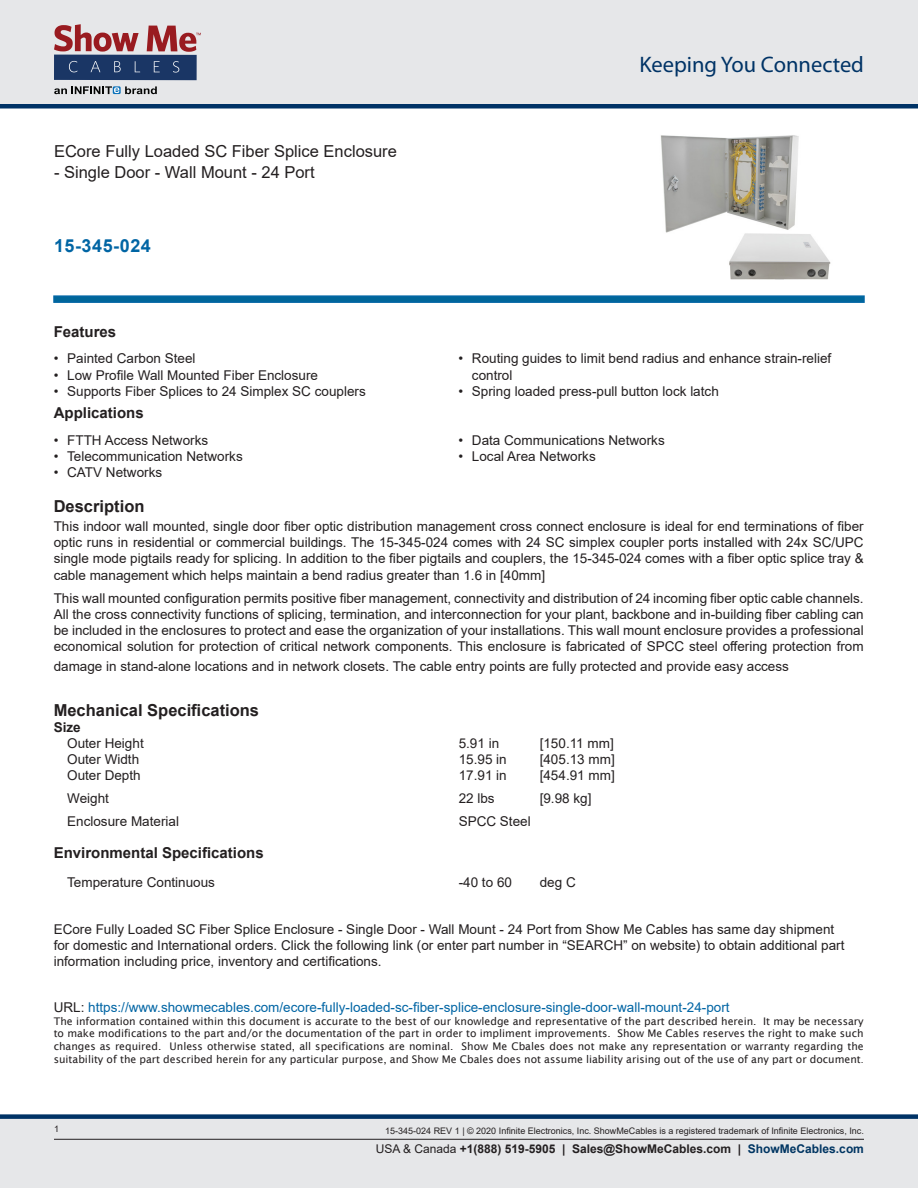
<style>
.page{position:relative;width:918px;height:1188px;background:#fff}
.page>*{position:absolute;margin:0;border:0;box-sizing:border-box;transform-origin:0 0}
.t1{font:22.5px "Myriad Pro";color:#036}
.PN{font:700 18px "Arial";letter-spacing:.03em;color:#0065a4}
.Web_Description_Para{font:16.5px "Arial";color:#231f20}
.Head1{font:700 16.5px "Arial";color:#231f20}
.LCOM_Section_Header{font:700 15px "Arial";color:#231f20}
.MarketingDescription{font:13.5px/16.2px "Arial";color:#231f20;text-align:justify}
.Web_Description_Para-2{font:13.5px/16.2px "Arial";color:#231f20}
.LCOM_List_Body{font:13.5px "Arial";color:#231f20}
.Web_Description_Para-3{font:13.5px "Arial";color:#0065a4}
.Head2_after_Head1{font:700 13.5px "Arial";color:#231f20}
.t2{font:700 12px "Arial";color:#231f20}
.t3{font:10.5px/12.6px "Lucida Sans";color:#231f20;text-align:justify}
.t4{font:9px "Arial";color:#231f20}
.s1{color:#231f20}
.s2{font-size:9px}
.s3{font-weight:400}
.s4{color:#003562}
</style>
<div class="page">
<div style="left:0;top:1119px;width:918px;height:69px;background:#e6e7e9"></div>
<hr style="left:54px;top:1139px;width:810px;height:1px;background:#231f20">
<div style="left:0;top:1114px;width:918px;height:5px;background:#036"></div>
<div style="left:0;top:0;width:918px;height:106px;background:#e6e7e9"></div>
<div style="left:0;top:104px;width:918px;height:5px;background:#036"></div>
<div style="left:54px;top:55px;width:143px;height:25px;background:#1a3665"></div>
<svg style="left:69px;top:61px;width:8px;height:11px"></svg>
<svg style="left:91px;top:61px;width:9px;height:11px"></svg>
<svg style="left:114px;top:61px;width:7px;height:11px"></svg>
<svg style="left:135px;top:61px;width:5px;height:11px"></svg>
<svg style="left:154px;top:61px;width:6px;height:11px"></svg>
<svg style="left:173px;top:61px;width:6px;height:12px"></svg>
<svg style="left:54px;top:24px;width:85px;height:28px"></svg>
<svg style="left:113px;top:86px;width:8px;height:8px"></svg>
<svg style="left:125px;top:86px;width:32px;height:8px"></svg>
<svg style="left:54px;top:86px;width:65px;height:8px"></svg>
<svg style="left:147px;top:26px;width:54px;height:26px"></svg>
<svg style="left:53px;top:295px;width:812px;height:8px;background:#0f6ea3"></svg>
<img style="left:660px;top:135px;width:171px;height:145px">
<h1 class="Web_Description_Para" style="left:54px;top:140px;width:344px">ECore Fully Loaded SC Fiber Splice Enclosure</h1>
<h1 class="Web_Description_Para" style="left:54px;top:161px;width:262px">- Single Door - Wall Mount - 24 Port</h1>
<p class="PN" style="left:54px;top:233px;width:98px">15-345-024</p>
<p class="LCOM_Section_Header" style="left:54px;top:321px;width:64px">Features</p>
<p class="MarketingDescription" style="left:54px;top:350px;width:143px">• Painted Carbon Steel</p>
<p class="MarketingDescription" style="left:54px;top:367px;width:266px">• Low Profile Wall Mounted Fiber Enclosure</p>
<p class="MarketingDescription" style="left:54px;top:383px;width:314px">• Supports Fiber Splices to 24 Simplex SC couplers</p>
<p class="LCOM_Section_Header" style="left:54px;top:403px;width:92px">Applications</p>
<p class="MarketingDescription" style="left:54px;top:432px;width:156px">• FTTH Access Networks</p>
<p class="MarketingDescription" style="left:54px;top:448px;width:191px">• Telecommunication Networks</p>
<p class="MarketingDescription" style="left:54px;top:464px;width:110px">• CATV Networks</p>
<h1 class="t1" style="left:639px;top:51px;width:226px">Keeping You Connected</h1>
<p class="MarketingDescription" style="left:472px;top:350px;width:361px;text-indent:-14px">• Routing guides to limit bend radius and enhance strain-relief control</p>
<p class="MarketingDescription" style="left:458px;top:383px;width:262px">• Spring loaded press-pull button lock latch</p>
<p class="MarketingDescription" style="left:458px;top:432px;width:208px">• Data Communications Networks</p>
<p class="MarketingDescription" style="left:458px;top:448px;width:139px">• Local Area Networks</p>
<p class="Head1" style="left:54px;top:494px;width:92px">Description</p>
<p class="MarketingDescription" style="left:54px;top:518px;width:811px">This indoor wall mounted, single door fiber optic distribution management cross connect enclosure is ideal for end terminations of fiber optic runs in residential or commercial buildings. The 15-345-024 comes with 24 SC simplex coupler ports installed with 24x SC/UPC single mode pigtails ready for splicing. In addition to the fiber pigtails and couplers, the 15-345-024 comes with a fiber optic splice tray &amp; cable management which helps maintain a bend radius greater than 1.6 in [40mm]</p>
<p class="MarketingDescription" style="left:54px;top:590px;width:811px">This wall mounted configuration permits positive fiber management, connectivity and distribution of 24 incoming fiber optic cable channels.<br>All the cross connectivity functions of splicing, termination, and interconnection for your plant, backbone and in-building fiber cabling can be included in the enclosures to protect and ease the organization of your installations. This wall mount enclosure provides a professional economical solution for protection of critical network components. This enclosure is fabricated of SPCC steel offering protection from</p>
<p class="MarketingDescription" style="left:54px;top:658px;width:737px">damage in stand-alone locations and in network closets. The cable entry points are fully protected and provide easy access</p>
<p class="Head1" style="left:54px;top:698px;width:207px">Mechanical Specifications</p>
<p class="Head2_after_Head1" style="left:54px;top:718px;width:29px">Size</p>
<p class="LCOM_List_Body" style="left:67px;top:734px;width:78px">Outer Height</p>
<p class="LCOM_List_Body" style="left:459px;top:734px;width:42px">5.91 in</p>
<p class="LCOM_List_Body" style="left:540px;top:734px;width:76px">[150.11 mm]</p>
<p class="LCOM_List_Body" style="left:67px;top:750px;width:74px">Outer Width</p>
<p class="LCOM_List_Body" style="left:459px;top:750px;width:50px">15.95 in</p>
<p class="LCOM_List_Body" style="left:540px;top:750px;width:77px">[405.13 mm]</p>
<p class="LCOM_List_Body" style="left:67px;top:766px;width:75px">Outer Depth</p>
<p class="LCOM_List_Body" style="left:459px;top:766px;width:50px">17.91 in</p>
<p class="LCOM_List_Body" style="left:540px;top:766px;width:77px">[454.91 mm]</p>
<p class="LCOM_List_Body" style="left:67px;top:789px;width:43px">Weight</p>
<p class="LCOM_List_Body" style="left:459px;top:789px;width:38px">22 lbs</p>
<p class="LCOM_List_Body" style="left:540px;top:789px;width:53px">[9.98 kg]</p>
<p class="LCOM_List_Body" style="left:67px;top:812px;width:113px">Enclosure Material</p>
<p class="LCOM_List_Body" style="left:459px;top:812px;width:74px">SPCC Steel</p>
<p class="LCOM_Section_Header" style="left:54px;top:842px;width:212px">Environmental Specifications</p>
<p class="LCOM_List_Body" style="left:67px;top:873px;width:149px">Temperature Continuous</p>
<p class="LCOM_List_Body" style="left:459px;top:873px;width:55px">-40 to 60</p>
<p class="LCOM_List_Body" style="left:540px;top:873px;width:38px">deg C</p>
<h1 class="Web_Description_Para-2" style="left:54px;top:921px;width:792px">ECore Fully Loaded SC Fiber Splice Enclosure - Single Door - Wall Mount - 24 Port from Show Me Cables has same day shipment for domestic and International orders. Click the following link (or enter part number in “SEARCH” on website) to obtain additional part information including price, inventory and certifications.</h1>
<h1 class="Web_Description_Para-3" style="left:54px;top:998px;width:677px"><span class="s1">URL:</span> https://www.showmecables.com/ecore-fully-loaded-sc-fiber-splice-enclosure-single-door-wall-mount-24-port</h1>
<p class="t3" style="left:54px;top:1015px;width:812px">The information contained within this document is accurate to the best of our knowledge and representative of the part described herein. It may be necessary to make modifications to the part and/or the documentation of the part in order to impliment improvements. Show Me Cables reserves the right to make such changes as required. Unless otherwise stated, all specifications are nominal. Show Me Cbales does not make any representation or warranty regarding the suitability of the part described herein for any particular purpose, and Show Me Cbales does not assume liability arising out of the use of any part or document<span class="s2">.</span></p>
<p class="t4" style="left:54px;top:1123px;width:7px">1</p>
<p class="t4" style="left:385px;top:1125px;width:480px">15-345-024 REV 1 | © 2020 Infinite Electronics, Inc. ShowMeCables is a registered trademark of Infinite Electronics, Inc.</p>
<p class="t2" style="left:376px;top:1140px;width:490px"><span class="s3">USA &amp; Canada</span> +1(888) 519-5905 | Sales@ShowMeCables.com | <span class="s4">ShowMeCables.com</span></p>
</div>
